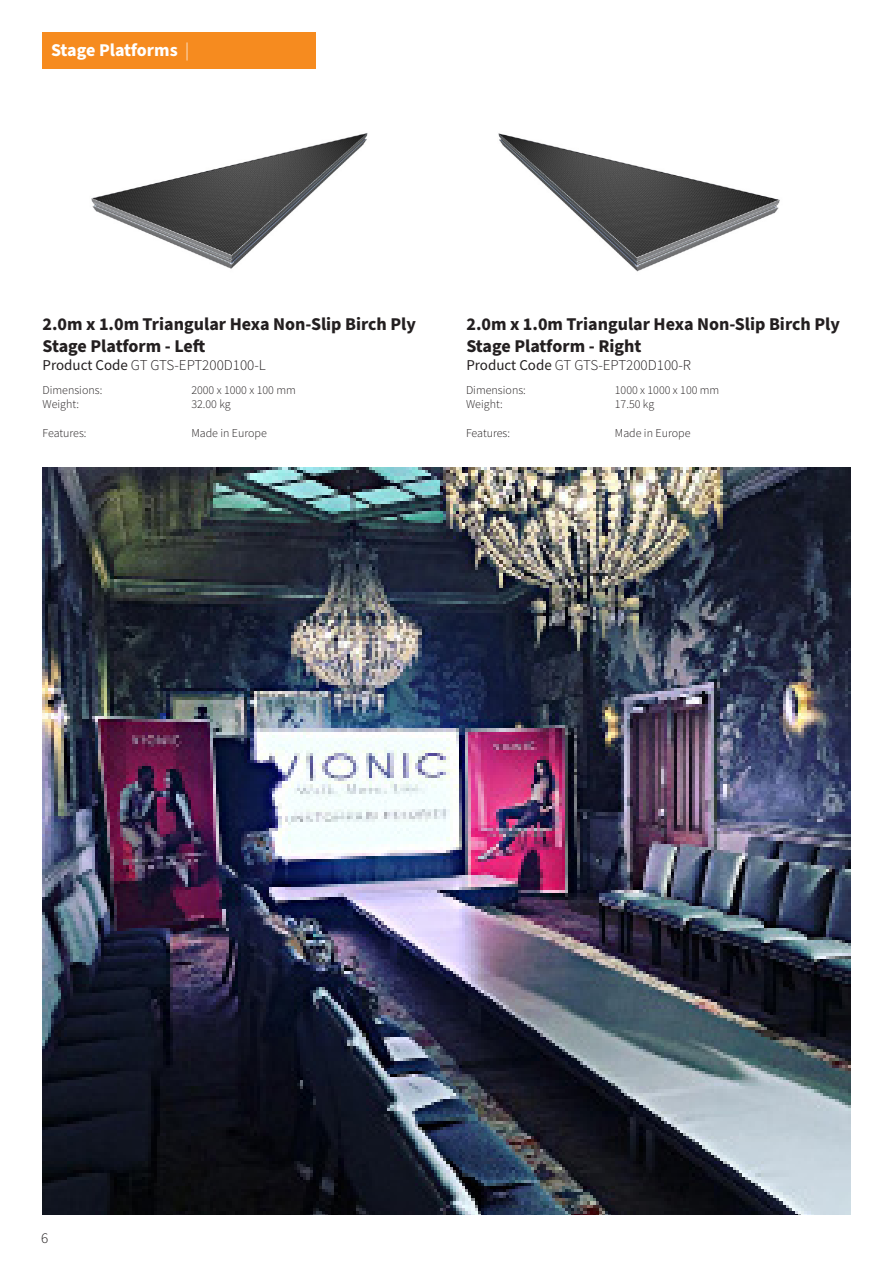
<style>
.page{position:relative;width:893px;height:1263px;background:#fff}
.page>*{position:absolute;margin:0;border:0;box-sizing:border-box;transform-origin:0 0}
.t1{font:700 18px/21.6px "Source Sans Pro";color:#231f20}
.t2{font:700 18px "Source Sans Pro";letter-spacing:-.005em;color:#fff}
.t3{font:300 15px "Source Sans Pro";color:#231f20}
.t4{font:300 12px "Source Sans Pro";color:#231f20}
.s1{font-weight:300}
.s2{font-weight:400}
</style>
<div class="page">
<img style="left:43px;top:468px;width:807px;height:746px">
<img style="left:91px;top:133px;width:277px;height:136px">
<img style="left:498px;top:133px;width:282px;height:139px">
<div style="left:43px;top:32px;width:273px;height:37px;background:#f68b1f"></div>
<p class="t2" style="left:51px;top:38px;width:140px">Stage Platforms <span class="s1">|</span></p>
<p class="t1" style="left:43px;top:314px;width:375px">2.0m x 1.0m Triangular Hexa Non-Slip Birch Ply<br>Stage Platform - Left</p>
<p class="t3" style="left:43px;top:356px;width:225px"><span class="s2">Product Code</span> GT GTS-EPT200D100-L</p>
<p class="t4" style="left:43px;top:382px;width:61px">Dimensions:</p>
<p class="t4" style="left:191px;top:382px;width:106px">2000 x 1000 x 100 mm</p>
<p class="t4" style="left:43px;top:397px;width:38px">Weight:</p>
<p class="t4" style="left:191px;top:397px;width:41px">32.00 kg</p>
<p class="t4" style="left:43px;top:426px;width:46px">Features:</p>
<p class="t4" style="left:191px;top:426px;width:77px">Made in Europe</p>
<p class="t1" style="left:466px;top:314px;width:375px">2.0m x 1.0m Triangular Hexa Non-Slip Birch Ply<br>Stage Platform - Right</p>
<p class="t3" style="left:466px;top:356px;width:226px"><span class="s2">Product Code</span> GT GTS-EPT200D100-R</p>
<p class="t4" style="left:466px;top:382px;width:61px">Dimensions:</p>
<p class="t4" style="left:615px;top:382px;width:106px">1000 x 1000 x 100 mm</p>
<p class="t4" style="left:466px;top:397px;width:38px">Weight:</p>
<p class="t4" style="left:615px;top:397px;width:41px">17.50 kg</p>
<p class="t4" style="left:466px;top:426px;width:46px">Features:</p>
<p class="t4" style="left:615px;top:426px;width:77px">Made in Europe</p>
<p class="t3" style="left:41px;top:1228px;width:9px">6</p>
</div>
